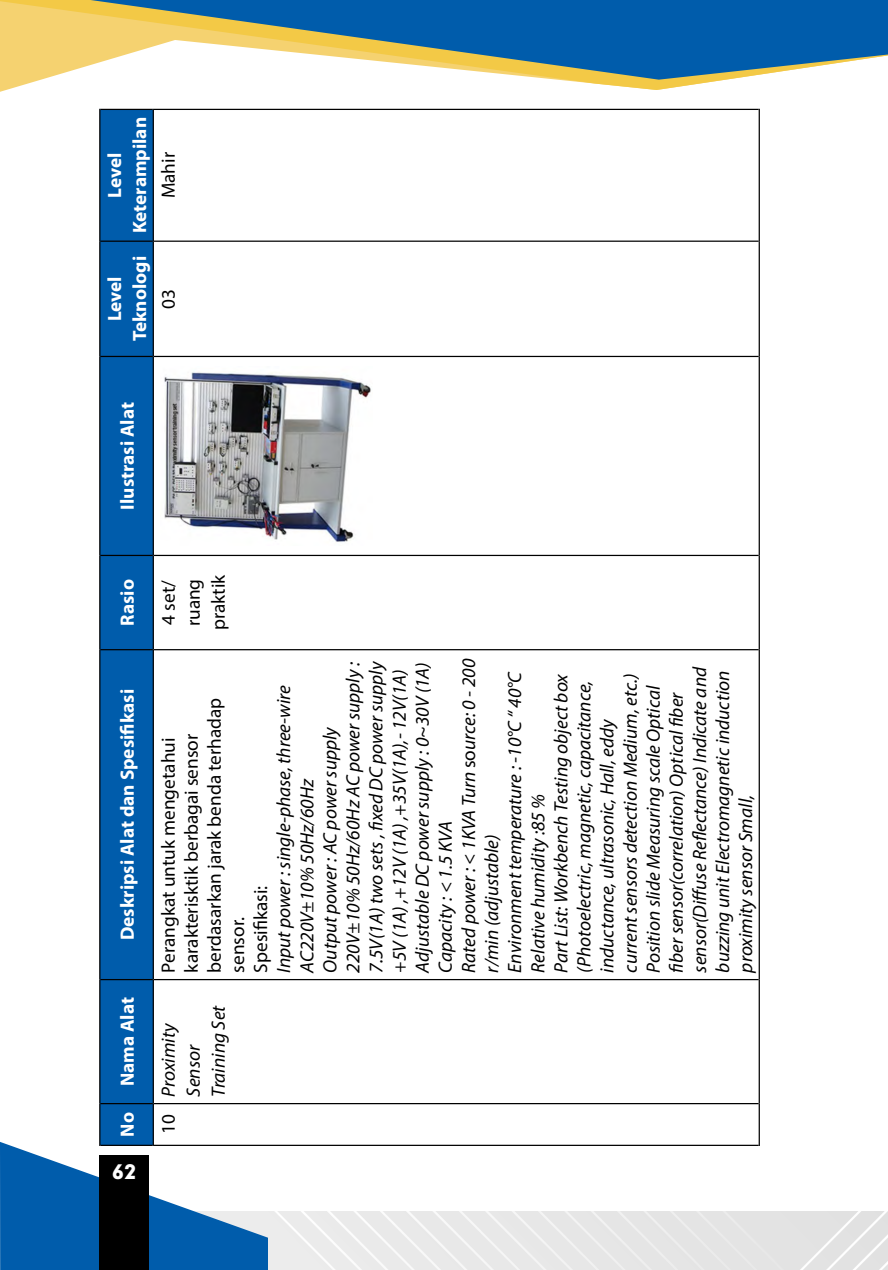
<style>
.page{position:relative;width:888px;height:1270px;background:#fff}
.page>*{position:absolute;margin:0;border:0;box-sizing:border-box;transform-origin:0 0}
.t1{font:italic 19.25px/23.1px "Myriad Pro";color:#000}
.t2{font:19.25px/23.1px "Myriad Pro";color:#000}
.t3{font:700 19.25px/25px "Myriad Pro";color:#fff;text-align:center}
.t4{font:900 19.25px "Geometrix";color:#fff}
.s1{font-style:normal}
</style>
<div class="page">
<div style="left:268px;top:1211px;width:620px;height:59px;background:#e8e8e8"></div>
<svg style="left:0;top:1142px;width:268px;height:128px"></svg>
<svg style="left:0;top:0;width:723px;height:90px"></svg>
<svg style="left:91px;top:0;width:797px;height:80px;fill:#005cab"></svg>
<div style="left:99px;top:1156px;width:50px;height:114px;background:#000"></div>
<div style="left:100px;top:110px;width:53px;height:1035px;background:#005cab"></div>
<hr style="left:154px;top:1145px;width:605px;height:1px;background:#000">
<hr style="left:154px;top:1103px;width:605px;height:1px;background:#000">
<hr style="left:154px;top:979px;width:605px;height:1px;background:#000">
<hr style="left:154px;top:649px;width:605px;height:1px;background:#000">
<hr style="left:154px;top:555px;width:605px;height:1px;background:#000">
<hr style="left:154px;top:356px;width:605px;height:1px;background:#000">
<hr style="left:154px;top:241px;width:605px;height:1px;background:#000">
<hr style="left:154px;top:109px;width:605px;height:1px;background:#000">
<hr style="left:759px;top:1104px;width:1px;height:42px;background:#000">
<hr style="left:759px;top:980px;width:1px;height:124px;background:#000">
<hr style="left:759px;top:650px;width:1px;height:330px;background:#000">
<hr style="left:759px;top:555px;width:1px;height:95px;background:#000">
<hr style="left:759px;top:356px;width:1px;height:199px;background:#000">
<hr style="left:759px;top:241px;width:1px;height:115px;background:#000">
<hr style="left:759px;top:109px;width:1px;height:132px;background:#000">
<hr style="left:99px;top:1104px;width:1px;height:42px;background:#000">
<hr style="left:100px;top:1145px;width:53px;height:1px;background:#000">
<hr style="left:99px;top:980px;width:1px;height:124px;background:#000">
<hr style="left:100px;top:1103px;width:53px;height:1px;background:#000">
<hr style="left:99px;top:650px;width:1px;height:330px;background:#000">
<hr style="left:100px;top:979px;width:53px;height:1px;background:#000">
<hr style="left:99px;top:555px;width:1px;height:95px;background:#000">
<hr style="left:100px;top:649px;width:53px;height:1px;background:#000">
<hr style="left:99px;top:356px;width:1px;height:199px;background:#000">
<hr style="left:100px;top:555px;width:53px;height:1px;background:#000">
<hr style="left:99px;top:241px;width:1px;height:115px;background:#000">
<hr style="left:100px;top:356px;width:53px;height:1px;background:#000">
<hr style="left:99px;top:109px;width:1px;height:132px;background:#000">
<hr style="left:100px;top:241px;width:53px;height:1px;background:#000">
<hr style="left:100px;top:109px;width:53px;height:1px;background:#000">
<hr style="left:153px;top:1104px;width:1px;height:42px;background:#000">
<hr style="left:153px;top:980px;width:1px;height:124px;background:#000">
<hr style="left:153px;top:650px;width:1px;height:330px;background:#000">
<hr style="left:153px;top:555px;width:1px;height:95px;background:#000">
<hr style="left:153px;top:356px;width:1px;height:199px;background:#000">
<hr style="left:153px;top:241px;width:1px;height:115px;background:#000">
<hr style="left:153px;top:109px;width:1px;height:132px;background:#000">
<img style="left:164px;top:372px;width:207px;height:170px">
<p class="t3" style="left:102px;top:233px;width:118px;rotate:-90deg">Level<br>Keterampilan</p>
<p class="t3" style="left:102px;top:341px;width:87px;rotate:-90deg">Level<br>Teknologi</p>
<p class="t2" style="left:156px;top:198px;width:48px;rotate:-90deg">Mahir</p>
<p class="t2" style="left:156px;top:309px;width:21px;rotate:-90deg">03</p>
<p class="t3" style="left:114px;top:509px;width:109px;rotate:-90deg">Ilustrasi Alat</p>
<p class="t3" style="left:114px;top:626px;width:48px;rotate:-90deg">Rasio</p>
<p class="t3" style="left:114px;top:940px;width:253px;rotate:-90deg">Deskripsi Alat dan Spesifikasi</p>
<p class="t3" style="left:114px;top:1086px;width:90px;rotate:-90deg">Nama Alat</p>
<p class="t3" style="left:114px;top:1137px;width:26px;rotate:-90deg">No</p>
<p class="t4" style="left:112px;top:1159px;width:25px">62</p>
<p class="t2" style="left:155px;top:630px;width:57px;line-height:25px;rotate:-90deg">4 set/ ruang praktik</p>
<p class="t1" style="left:272px;top:973px;width:315px;rotate:-90deg">Input power : single-phase, three-wire AC220V±10% 50Hz/60Hz<br>Output power : AC power supply 220V±10% 50Hz/60Hz AC power supply :<br>7.5V(1A) two sets , fixed DC power supply +5V (1A) ,+12V (1A) ,+35V(1A),- 12V(1A)<br>Adjustable DC power supply : 0~30V (1A)<br>Capacity : &lt; 1.5 KVA<br>Rated power : &lt; 1KVA Turn <span class="s1">so</span>urce: 0 - 200 r/min (adjustable)<br>Environment temperature : -10°C “ 40°C Relative humidity :85 %<br>Part List: Workbench Testing object box (Photoelectric, magnetic, capacitance, inductance, ultrasonic, Hall, eddy current sensors detection Medium, etc.)<br>Position slide Measuring scale Optical fiber sensor(correlation) Optical fiber sensor(Diffuse Reflectance) Indicate and buzzing unit Electromagnetic induction proximity sensor Small,</p>
<p class="t2" style="left:156px;top:973px;width:276px;rotate:-90deg">Perangkat untuk mengetahui karakterisktik berbagai sensor berdasarkan jarak benda terhadap sensor.<br>Spesifikasi:</p>
<p class="t1" style="left:155px;top:1097px;width:93px;line-height:25px;text-indent:-38px;rotate:-90deg"><span class="s1">10</span> Proximity<br>Sensor<br>Training Set</p>
</div>
